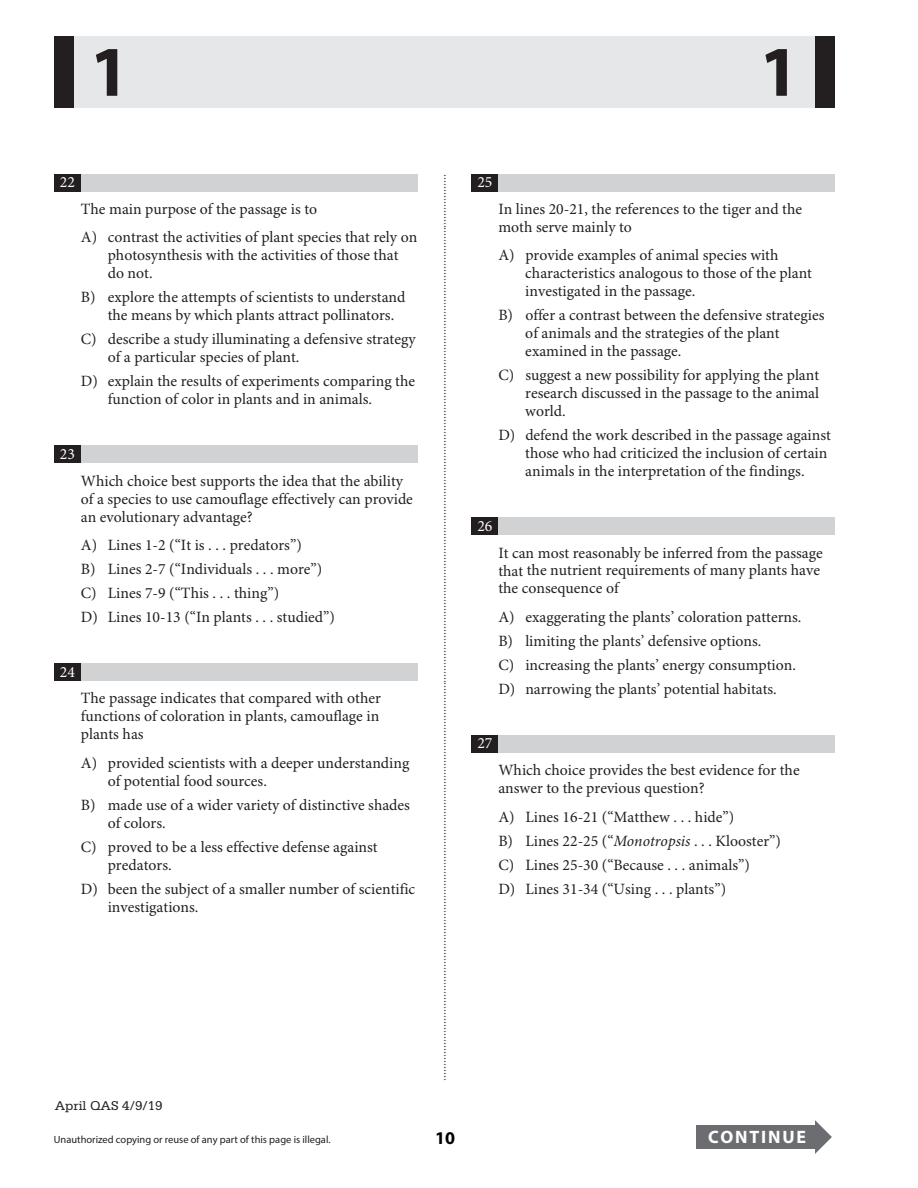
<style>
.page{position:relative;width:918px;height:1188px;background:#fff}
.page>*{position:absolute;margin:0;border:0;box-sizing:border-box;transform-origin:0 0}
.t1{font:700 71.85px "Myriad Pro";color:#231f20}
.t2{font:700 18px "Myriad Pro";letter-spacing:.105em;color:#fff}
.t3{font:700 18px "Myriad Pro";color:#000}
.t4{font:15.75px/18px "Minion Pro";color:#231f20}
.t5{font:15.75px "Minion Pro";color:#fff}
.t6{font:13.5px "Serifa Std";color:#231f20}
.t7{font:12px "Times";color:#231f20}
.t8{font:10.5px "Myriad Pro";color:#231f20}
.s1{font-style:italic}
</style>
<div class="page">
<div style="left:54px;top:174px;width:364px;height:18px;background:#d1d2d4"></div>
<div style="left:54px;top:174px;width:27px;height:18px;background:#231f20"></div>
<div style="left:54px;top:445px;width:364px;height:18px;background:#d1d2d4"></div>
<div style="left:54px;top:445px;width:27px;height:18px;background:#231f20"></div>
<div style="left:54px;top:663px;width:364px;height:18px;background:#d1d2d4"></div>
<div style="left:54px;top:663px;width:27px;height:18px;background:#231f20"></div>
<div style="left:471px;top:174px;width:364px;height:18px;background:#d1d2d4"></div>
<div style="left:471px;top:174px;width:27px;height:18px;background:#231f20"></div>
<div style="left:471px;top:517px;width:364px;height:18px;background:#d1d2d4"></div>
<div style="left:471px;top:517px;width:27px;height:18px;background:#231f20"></div>
<div style="left:471px;top:735px;width:364px;height:18px;background:#d1d2d4"></div>
<div style="left:471px;top:735px;width:27px;height:18px;background:#231f20"></div>
<div style="left:70px;top:36px;width:749px;height:72px;background:#e6e7e9"></div>
<div style="left:816px;top:36px;width:19px;height:72px;background:#231f20"></div>
<div style="left:54px;top:36px;width:19px;height:72px;background:#231f20"></div>
<div style="left:697px;top:1125px;width:121px;height:24px;background:#6c6d70"></div>
<svg style="left:815px;top:1120px;width:17px;height:34px"></svg>
<p class="t1" style="left:90px;top:25px;width:41px">1</p>
<p class="t1" style="left:759px;top:25px;width:41px">1</p>
<p class="t5" style="left:60px;top:173px;width:17px">22</p>
<p class="t4" style="left:81px;top:195px;width:338px;line-height:28.5px">The main purpose of the passage is to<br>A) contrast the activities of plant species that rely on</p>
<p class="t4" style="left:108px;top:247px;width:292px">photosynthesis with the activities of those that do not.</p>
<p class="t4" style="left:108px;top:289px;width:299px;text-indent:-27px">B) explore the attempts of scientists to understand the means by which plants attract pollinators.</p>
<p class="t4" style="left:108px;top:331px;width:309px;text-indent:-27px">C) describe a study illuminating a defensive strategy of a particular species of plant.</p>
<p class="t4" style="left:108px;top:373px;width:309px;text-indent:-27px">D) explain the results of experiments comparing the function of color in plants and in animals.</p>
<p class="t5" style="left:60px;top:444px;width:17px">23</p>
<p class="t4" style="left:81px;top:472px;width:334px">Which choice best supports the idea that the ability of a species to use camouflage effectively can provide an evolutionary advantage?</p>
<p class="t4" style="left:81px;top:534px;width:256px;line-height:24px">A) Lines 1-2 (“It is . . . predators”)<br>B) Lines 2-7 (“Individuals . . . more”)<br>C) Lines 7-9 (“This . . . thing”)<br>D) Lines 10-13 (“In plants . . . studied”)</p>
<p class="t5" style="left:60px;top:662px;width:17px">24</p>
<p class="t4" style="left:81px;top:690px;width:302px;text-align:justify">The passage indicates that compared with other functions of coloration in plants, camouflage in plants has</p>
<p class="t4" style="left:108px;top:754px;width:303px;text-indent:-27px">A) provided scientists with a deeper understanding of potential food sources.</p>
<p class="t4" style="left:108px;top:796px;width:304px;text-indent:-27px">B) made use of a wider variety of distinctive shades of colors.</p>
<p class="t4" style="left:108px;top:838px;width:272px;text-indent:-27px">C) proved to be a less effective defense against predators.</p>
<p class="t4" style="left:108px;top:880px;width:309px;text-indent:-27px">D) been the subject of a smaller number of scientific investigations.</p>
<p class="t6" style="left:55px;top:1098px;width:110px">April QAS 4/9/19</p>
<p class="t7" style="left:455px;top:174px;width:909px;rotate:90deg">...............................................................................................................................................................................................................................................................................................................</p>
<p class="t5" style="left:477px;top:173px;width:17px">25</p>
<p class="t4" style="left:498px;top:201px;width:305px">In lines 20-21, the references to the tiger and the moth serve mainly to</p>
<p class="t4" style="left:525px;top:247px;width:288px;text-indent:-27px">A) provide examples of animal species with characteristics analogous to those of the plant investigated in the passage.</p>
<p class="t4" style="left:525px;top:307px;width:301px;text-indent:-27px">B) offer a contrast between the defensive strategies of animals and the strategies of the plant examined in the passage.</p>
<p class="t4" style="left:525px;top:367px;width:295px;text-align:justify;text-indent:-27px">C) suggest a new possibility for applying the plant research discussed in the passage to the animal world.</p>
<p class="t4" style="left:525px;top:427px;width:307px;text-indent:-27px">D) defend the work described in the passage against those who had criticized the inclusion of certain animals in the interpretation of the findings.</p>
<p class="t5" style="left:477px;top:516px;width:17px">26</p>
<p class="t4" style="left:498px;top:544px;width:326px">It can most reasonably be inferred from the passage that the nutrient requirements of many plants have the consequence of</p>
<p class="t4" style="left:498px;top:605px;width:305px;line-height:24px">A) exaggerating the plants’ coloration patterns.<br>B) limiting the plants’ defensive options.<br>C) increasing the plants’ energy consumption.<br>D) narrowing the plants’ potential habitats.</p>
<p class="t5" style="left:477px;top:734px;width:17px">27</p>
<p class="t4" style="left:498px;top:762px;width:303px">Which choice provides the best evidence for the answer to the previous question?</p>
<p class="t4" style="left:498px;top:805px;width:284px;line-height:24px">A) Lines 16-21 (“Matthew . . . hide”)<br>B) Lines 22-25 (“<span class="s1">Monotropsis</span> . . . Klooster”)<br>C) Lines 25-30 (“Because . . . animals”)<br>D) Lines 31-34 (“Using . . . plants”)</p>
<p class="t8" style="left:54px;top:1133px;width:278px">Unauthorized copying or reuse of any part of this page is illegal.</p>
<p class="t3" style="left:435px;top:1126px;width:21px">10</p>
<p class="t2" style="left:708px;top:1126px;width:99px">CONTINUE</p>
</div>
